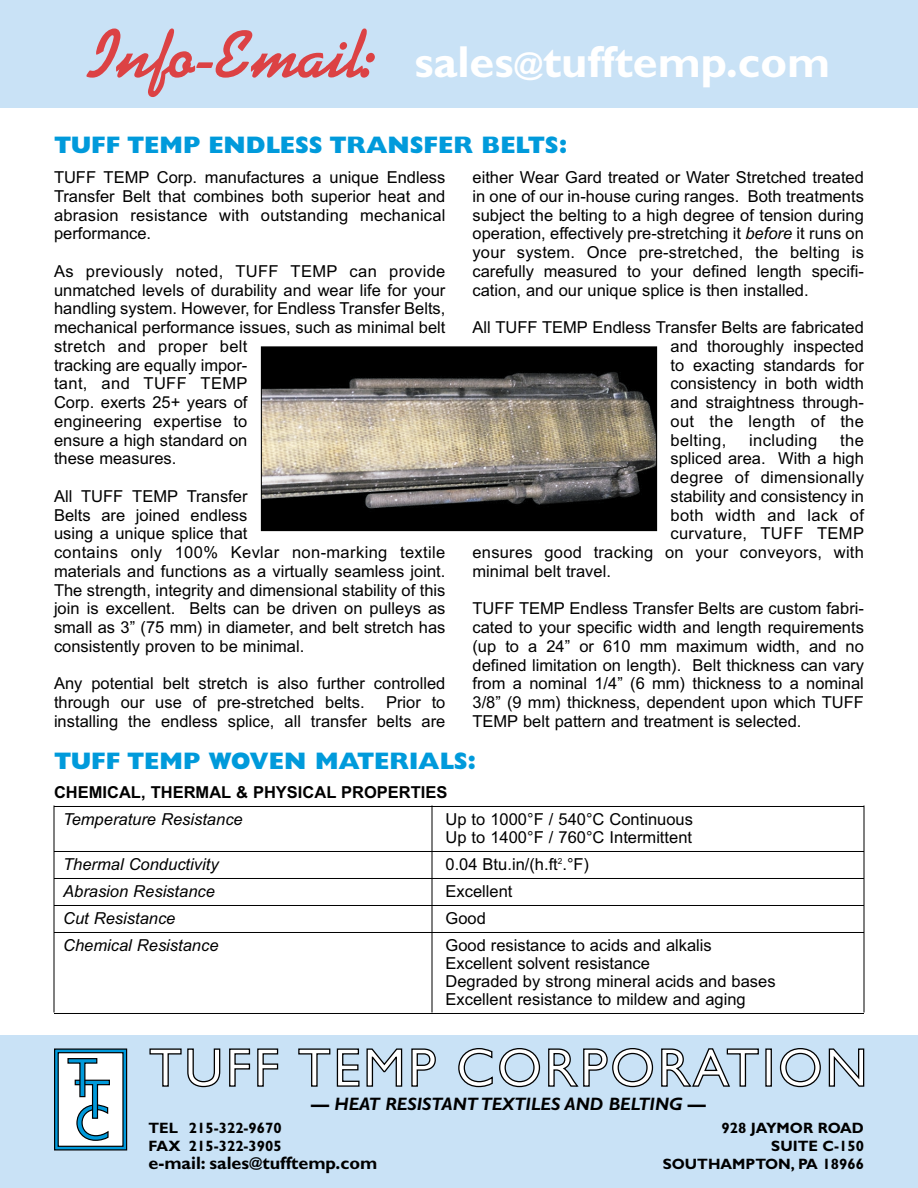
<style>
.page{position:relative;width:918px;height:1188px;background:#fff}
.page>*{position:absolute;margin:0;border:0;box-sizing:border-box;transform-origin:0 0}
.t1{font:700 45px "Gill Sans";color:#fff}
.t2{font:800 24px "Gill Sans";color:#009adb}
.t3{font:italic 700 18px "Gill Sans";color:#000}
.t4{font:700 18px "Gill Sans";color:#000}
.t5{font:16.5px/18.8px "Arial";color:#000}
.t6{font:italic 16.5px "Arial";color:#000}
.t7{font:16.5px "Arial";letter-spacing:.02em;color:#000}
.t8{font:700 16.5px "Arial";color:#000}
.t9{font:700 15px "Gill Sans";color:#000}
.s1{font-family:"Kaufmann";font-size:67.5px;color:#dc4244}
.s2{font-size:30px}
.s3{font-style:italic}
.s4{font-size:13.5px}
</style>
<div class="page">
<div style="left:0;top:0;width:918px;height:108px;background:#c9e2f6"></div>
<hr style="left:54px;top:806px;width:810px;height:1px;background:#000">
<hr style="left:54px;top:851px;width:810px;height:1px;background:#000">
<hr style="left:54px;top:878px;width:810px;height:1px;background:#000">
<hr style="left:54px;top:905px;width:810px;height:1px;background:#000">
<hr style="left:54px;top:932px;width:810px;height:1px;background:#000">
<hr style="left:54px;top:1013px;width:810px;height:1px;background:#000">
<hr style="left:54px;top:806px;width:1px;height:206px;background:#000">
<hr style="left:864px;top:806px;width:1px;height:206px;background:#000">
<hr style="left:432px;top:806px;width:1px;height:206px;background:#000">
<img style="left:263px;top:348px;width:392px;height:181px">
<div style="left:261px;top:346px;width:396px;height:185px;border:1px solid #000"></div>
<div style="left:0;top:1035px;width:918px;height:153px;background:#c9e2f6"></div>
<div style="left:54px;top:1049px;width:73px;height:101px;background:linear-gradient(to right,#009adb,#009adb);border:1px solid #000"></div>
<div style="left:58px;top:1052px;width:66px;height:95px;background:#fff;border:1px solid #000"></div>
<svg style="left:67px;top:1058px;width:43px;height:83px"></svg>
<svg style="left:149px;top:1048px;width:72px;height:40px"></svg>
<svg style="left:229px;top:1048px;width:22px;height:39px"></svg>
<svg style="left:257px;top:1048px;width:22px;height:39px"></svg>
<svg style="left:298px;top:1048px;width:62px;height:39px"></svg>
<svg style="left:366px;top:1048px;width:37px;height:39px"></svg>
<svg style="left:411px;top:1048px;width:25px;height:39px"></svg>
<svg style="left:458px;top:1048px;width:83px;height:40px"></svg>
<svg style="left:548px;top:1048px;width:106px;height:40px"></svg>
<svg style="left:661px;top:1048px;width:98px;height:39px"></svg>
<div style="left:765px;top:1048px;width:7px;height:39px;background:#fff;border:1px solid #000"></div>
<svg style="left:779px;top:1048px;width:42px;height:40px"></svg>
<svg style="left:828px;top:1048px;width:37px;height:39px"></svg>
<h1 class="t1" style="left:88px;top:45px;width:744px"><span class="s1">Info-Email:</span> sales<span class="s2">@</span>tufftemp.com</h1>
<h2 class="t2" style="left:54px;top:136px;width:515px">TUFF TEMP ENDLESS TRANSFER BELTS:</h2>
<p class="t5" style="left:54px;top:169px;width:393px;text-align:justify">TUFF TEMP Corp. manufactures a unique Endless Transfer Belt that combines both superior heat and abrasion resistance with outstanding mechanical performance.</p>
<p class="t5" style="left:54px;top:263px;width:393px">As previously noted, TUFF TEMP can provide unmatched levels of durability and wear life for your handling system. However, for Endless Transfer Belts, mechanical performance issues, such as minimal belt stretch and proper belt<br>tracking are equally impor-<br>tant, and TUFF TEMP<br>Corp. exerts 25+ years of<br>engineering expertise to<br>ensure a high standard on<br>these measures.</p>
<p class="t5" style="left:54px;top:488px;width:393px">All TUFF TEMP Transfer<br>Belts are joined endless<br>using a unique splice that<br>contains only 100% Kevlar non-marking textile materials and functions as a virtually seamless joint.<br>The strength, integrity and dimensional stability of this join is excellent. Belts can be driven on pulleys as small as 3” (75 mm) in diameter, and belt stretch has consistently proven to be minimal.</p>
<p class="t5" style="left:54px;top:676px;width:393px">Any potential belt stretch is also further controlled through our use of pre-stretched belts.</p>
<p class="t5" style="left:54px;top:694px;width:393px;text-align:right">Prior to<br>installing the endless splice, all transfer belts are</p>
<p class="t5" style="left:472px;top:169px;width:393px;text-align:justify">either Wear Gard treated or Water Stretched treated in one of our in-house curing ranges. Both treatments subject the belting to a high degree of tension during operation, effectively pre-stretching it <span class="s3">before</span> it runs on your system. Once pre-stretched, the belting is carefully measured to your defined length specifi&shy;cation, and our unique splice is then installed.</p>
<p class="t5" style="left:670px;top:319px;width:195px;text-align:justify;text-indent:-198px">All TUFF TEMP Endless Transfer Belts are fabricated and thoroughly inspected to exacting standards for consistency in both width and straightness through&shy;out the length of the belting,</p>
<p class="t7" style="left:749px;top:434px;width:70px">including</p>
<p class="t5" style="left:840px;top:432px;width:25px">the</p>
<p class="t5" style="left:670px;top:451px;width:195px">spliced area. With a high</p>
<p class="t5" style="left:670px;top:469px;width:195px">degree of dimensionally</p>
<p class="t5" style="left:670px;top:488px;width:195px">stability and consistency in</p>
<p class="t7" style="left:670px;top:509px;width:195px">both width and lack of</p>
<p class="t7" style="left:670px;top:527px;width:195px">curvature, TUFF TEMP</p>
<p class="t5" style="left:472px;top:544px;width:393px">ensures good tracking on your conveyors, with</p>
<p class="t5" style="left:472px;top:563px;width:140px">minimal belt travel.</p>
<p class="t5" style="left:472px;top:601px;width:393px;text-align:justify">TUFF TEMP Endless Transfer Belts are custom fabri&shy;cated to your specific width and length requirements (up to a 24” or 610 mm maximum width, and no defined limitation on length). Belt thickness can vary from a nominal 1/4” (6 mm) thickness to a nominal 3/8” (9 mm) thickness, dependent upon which TUFF TEMP belt pattern and treatment is selected.</p>
<h2 class="t2" style="left:54px;top:752px;width:424px">TUFF TEMP WOVEN MATERIALS:</h2>
<p class="t8" style="left:54px;top:786px;width:395px">CHEMICAL, THERMAL &amp; PHYSICAL PROPERTIES</p>
<p class="t6" style="left:63px;top:813px;width:181px">Temperature Resistance</p>
<p class="t5" style="left:445px;top:812px;width:249px;line-height:18px">Up to 1000°F / 540°C Continuous<br>Up to 1400°F / 760°C Intermittent</p>
<p class="t6" style="left:63px;top:858px;width:157px">Thermal Conductivity</p>
<p class="t5" style="left:445px;top:856px;width:145px">0.04 Btu.in/(h.ft<sup>2</sup>.°F)</p>
<p class="t6" style="left:63px;top:885px;width:153px">Abrasion Resistance</p>
<p class="t5" style="left:445px;top:883px;width:68px">Excellent</p>
<p class="t6" style="left:63px;top:912px;width:114px">Cut Resistance</p>
<p class="t5" style="left:445px;top:910px;width:42px">Good</p>
<p class="t6" style="left:63px;top:939px;width:157px">Chemical Resistance</p>
<p class="t5" style="left:445px;top:938px;width:332px;line-height:18px">Good resistance to acids and alkalis Excellent solvent resistance<br>Degraded by strong mineral acids and bases Excellent resistance to mildew and aging</p>
<p class="t3" style="left:311px;top:1097px;width:396px">— HEAT RESISTANT TEXTILES AND BELTING —</p>
<p class="t9" style="left:148px;top:1122px;width:135px">TEL 215-322-9670</p>
<p class="t9" style="left:722px;top:1122px;width:144px">928 JAYMOR ROAD</p>
<p class="t9" style="left:148px;top:1140px;width:135px">FAX 215-322-3905</p>
<p class="t9" style="left:771px;top:1140px;width:94px">SUITE C-150</p>
<p class="t4" style="left:148px;top:1156px;width:230px">e-mail: sales<span class="s4">@</span>tufftemp.com</p>
<p class="t9" style="left:663px;top:1158px;width:203px">SOUTHAMPTON, PA 18966</p>
</div>
